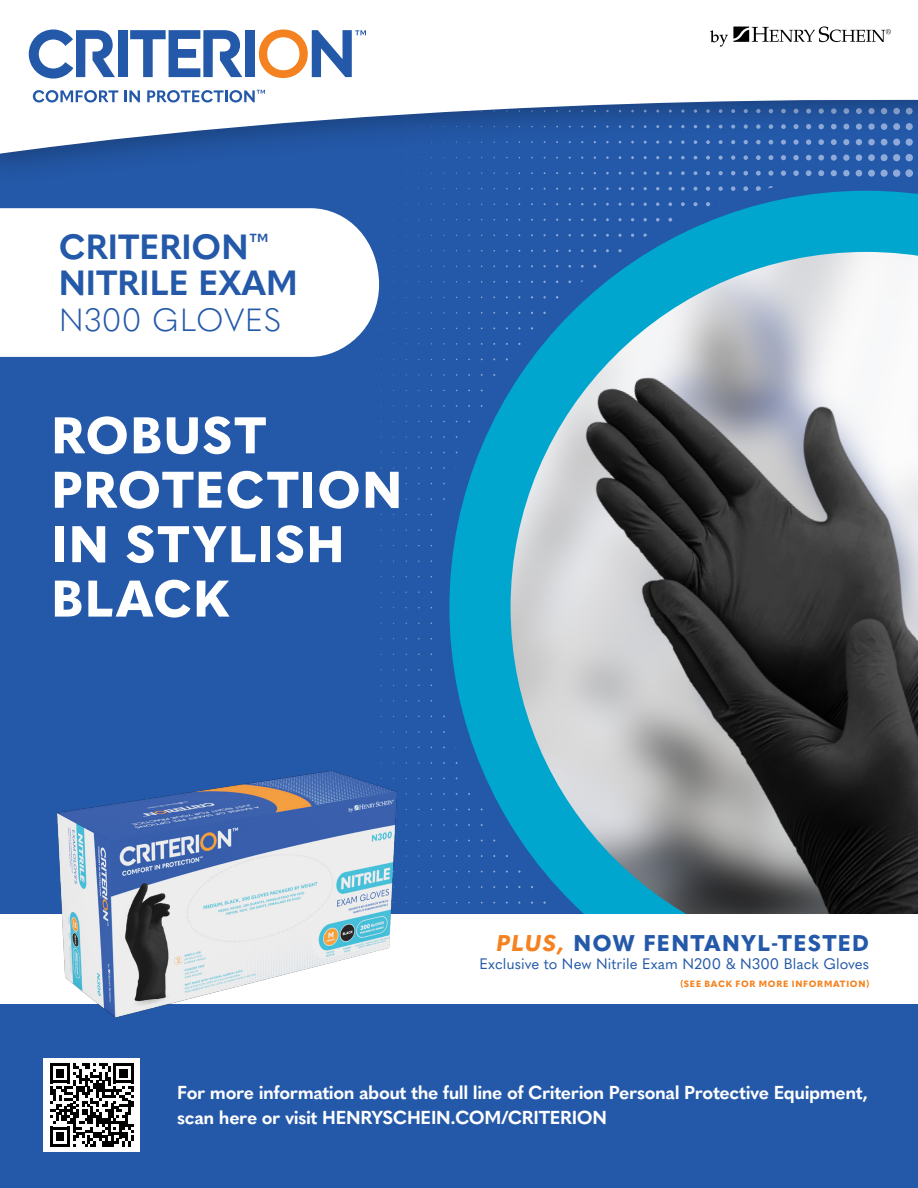
<style>
.page{position:relative;width:918px;height:1188px;background:#2459a9}
.page>*{position:absolute;margin:0;border:0;box-sizing:border-box;transform-origin:0 0}
.t1{font:800 50.85px/54.4px "Quasimoda";letter-spacing:.025em;color:#fff}
.t2{font:700 34.65px/36px "Quasimoda";color:#2459a9}
.t3{font:300 31.65px "Quasimoda";letter-spacing:.015em;color:#2459a9}
.t4{font:800 22.5px "Quasimoda";letter-spacing:.055em;color:#2459a9}
.t5{font:700 18.6px/24.8px "Quasimoda";letter-spacing:-.025em;color:#fff}
.t6{font:15px "Quasimoda";letter-spacing:.005em;color:#2459a9}
.t7{font:800 9px "Quasimoda";letter-spacing:.08em;color:#f58220}
.s1{font-style:italic;color:#f58220}
</style>
<div class="page">
<svg style="left:449px;top:191px;width:469px;height:723px;background:#5d8396"></svg>
<div style="left:0;top:914px;width:918px;height:90px;background:#fff"></div>
<div style="left:0;top:0;width:918px;height:189px;background:#000;opacity:.3"></div>
<svg style="left:0;top:0;width:918px;height:156px;fill:#fff"></svg>
<svg style="left:33px;top:90px;width:85px;height:13px"></svg>
<svg style="left:125px;top:90px;width:15px;height:12px"></svg>
<svg style="left:147px;top:90px;width:118px;height:13px"></svg>
<svg style="left:769px;top:30px;width:24px;height:12px"></svg>
<svg style="left:794px;top:30px;width:21px;height:12px"></svg>
<svg style="left:819px;top:26px;width:36px;height:16px"></svg>
<svg style="left:733px;top:27px;width:36px;height:15px"></svg>
<svg style="left:856px;top:29px;width:35px;height:13px"></svg>
<svg style="left:710px;top:30px;width:18px;height:17px"></svg>
<div style="left:118px;top:30px;width:9px;height:47px;background:#2459a9"></div>
<div style="left:246px;top:30px;width:9px;height:47px;background:#2459a9"></div>
<svg style="left:130px;top:30px;width:112px;height:47px"></svg>
<svg style="left:29px;top:29px;width:86px;height:50px"></svg>
<svg style="left:259px;top:29px;width:107px;height:49px"></svg>
<img style="left:57px;top:748px;width:438px;height:270px">
<div style="left:0;top:208px;width:379px;height:149px;background:#fff"></div>
<div style="left:44px;top:1058px;width:96px;height:94px;background:#fff"></div>
<svg style="left:50px;top:1063px;width:84px;height:84px"></svg>
<h2 class="t2" style="left:59px;top:227px;width:240px">CRITERION<sup>™<br></sup>NITRILE EXAM</h2>
<h3 class="t3" style="left:59px;top:296px;width:224px">N300 GLOVES</h3>
<h1 class="t1" style="left:51px;top:405px;width:353px">ROBUST<br>PROTECTION<br>IN STYLISH<br>BLACK</h1>
<p class="t4" style="left:497px;top:925px;width:374px"><span class="s1">PLUS,</span> NOW FENTANYL-TESTED</p>
<p class="t6" style="left:480px;top:952px;width:391px">Exclusive to New Nitrile Exam N200 &amp; N300 Black Gloves</p>
<p class="t7" style="left:680px;top:977px;width:190px">(SEE BACK FOR MORE INFORMATION)</p>
<p class="t5" style="left:177px;top:1079px;width:692px">For more information about the full line of Criterion Personal Protective Equipment, scan here or visit HENRYSCHEIN.COM/CRITERION</p>
</div>
